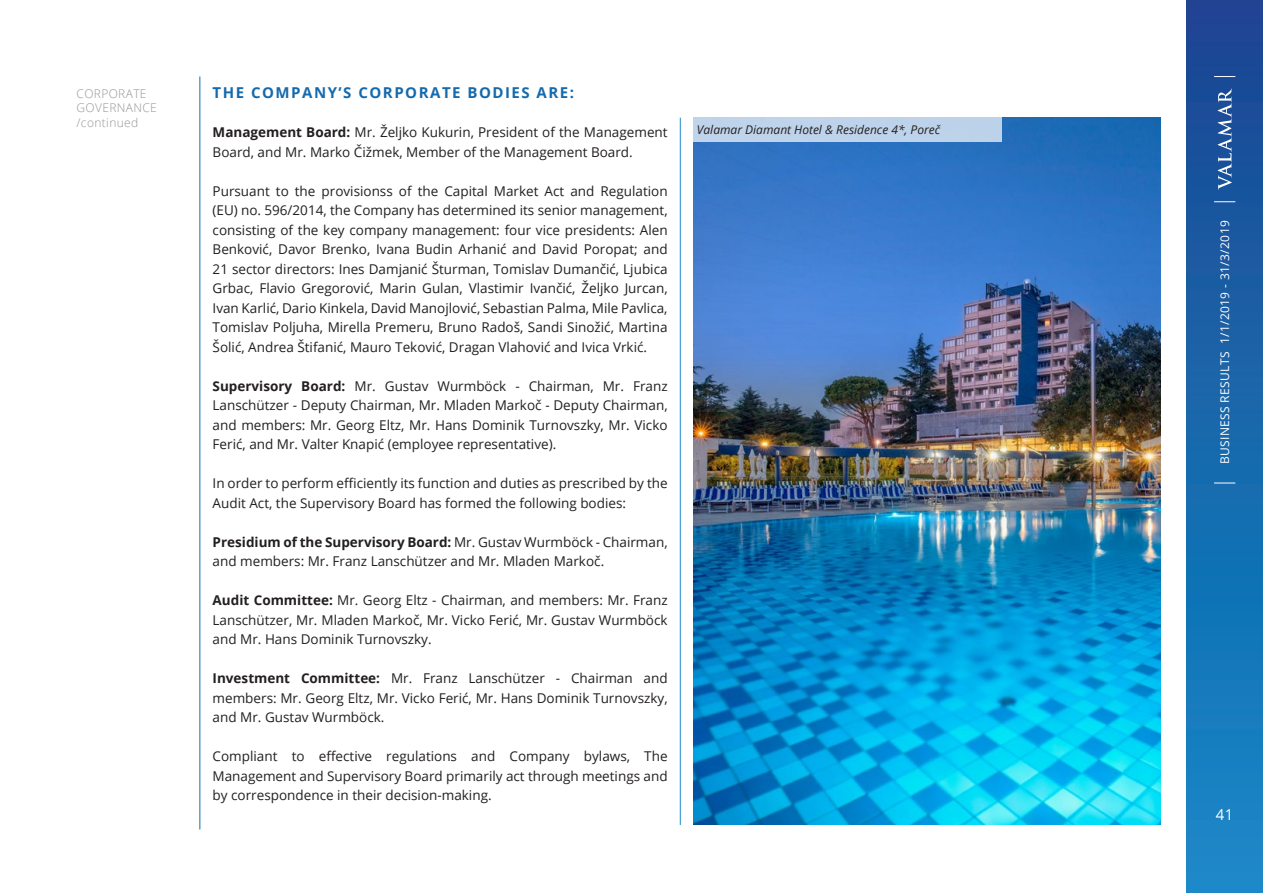
<style>
.page{position:relative;width:1263px;height:893px;background:#fff}
.page>*{position:absolute;margin:0;border:0;box-sizing:border-box;transform-origin:0 0}
.Body_text{font:700 15px "Open Sans";letter-spacing:.1em;color:#156aad}
.t1{font:15px "Open Sans";color:#fff}
.Body_text-2{font:13.5px/19.5px "Open Sans";color:#231f20;text-align:justify}
.opis_slike{font:italic 12px "Open Sans";color:#231f20}
.t2{font:12px "Open Sans";letter-spacing:.03em;color:#fff}
.nastavak{font:300 12px "Open Sans";letter-spacing:.03em;color:#939598}
.s1{font-weight:700}
</style>
<div class="page">
<div style="left:1186px;top:0;width:77px;height:893px;background:linear-gradient(to bottom,#1b4591,#168bc9)"></div>
<svg style="left:1218px;top:88px;width:14px;height:102px"></svg>
<svg style="left:1214px;top:201px;width:21px;height:1px"></svg>
<svg style="left:1214px;top:76px;width:21px;height:1px"></svg>
<svg style="left:1214px;top:483px;width:21px;height:1px"></svg>
<hr style="left:199px;top:77px;width:1px;height:752px;background:#156aad">
<hr style="left:680px;top:118px;width:1px;height:707px;background:#1d8acb">
<img style="left:693px;top:118px;width:468px;height:707px">
<div style="left:693px;top:118px;width:308px;height:24px;background:#bed3eb"></div>
<p class="nastavak" style="left:77px;top:85px;width:72px">CORPORATE</p>
<p class="nastavak" style="left:77px;top:100px;width:82px">GOVERNANCE</p>
<p class="nastavak" style="left:77px;top:114px;width:63px">/continued</p>
<p class="Body_text" style="left:213px;top:82px;width:363px">THE COMPANY’S CORPORATE BODIES ARE:</p>
<p class="Body_text-2" style="left:213px;top:122px;width:456px"><span class="s1">Management Board:</span> Mr. Željko Kukurin, President of the Management<br>Board, and Mr. Marko Čižmek, Member of the Management Board.</p>
<p class="Body_text-2" style="left:213px;top:181px;width:456px">Pursuant to the provisionss of the Capital Market Act and Regulation (EU) no. 596/2014, the Company has determined its senior management, consisting of the key company management: four vice presidents: Alen Benković, Davor Brenko, Ivana Budin Arhanić and David Poropat; and 21 sector directors: Ines Damjanić Šturman, Tomislav Dumančić, Ljubica Grbac, Flavio Gregorović, Marin Gulan, Vlastimir Ivančić, Željko Jurcan, Ivan Karlić, Dario Kinkela, David Manojlović, Sebastian Palma, Mile Pavlica, Tomislav Poljuha, Mirella Premeru, Bruno Radoš, Sandi Sinožić, Martina Šolić, Andrea Štifanić, Mauro Teković, Dragan Vlahović and Ivica Vrkić.</p>
<p class="Body_text-2" style="left:213px;top:376px;width:456px"><span class="s1">Supervisory Board:</span> Mr. Gustav Wurmböck - Chairman, Mr. Franz Lanschützer - Deputy Chairman, Mr. Mladen Markoč - Deputy Chairman, and members: Mr. Georg Eltz, Mr. Hans Dominik Turnovszky, Mr. Vicko Ferić, and Mr. Valter Knapić (employee representative).</p>
<p class="Body_text-2" style="left:213px;top:473px;width:456px">In order to perform efficiently its function and duties as prescribed by the<br>Audit Act, the Supervisory Board has formed the following bodies:</p>
<p class="Body_text-2" style="left:213px;top:532px;width:456px"><span class="s1">Presidium of the Supervisory Board:</span> Mr. Gustav Wurmböck - Chairman, and members: Mr. Franz Lanschützer and Mr. Mladen Markoč.</p>
<p class="Body_text-2" style="left:213px;top:590px;width:456px"><span class="s1">Audit Committee:</span> Mr. Georg Eltz - Chairman, and members: Mr. Franz Lanschützer, Mr. Mladen Markoč, Mr. Vicko Ferić, Mr. Gustav Wurmböck and Mr. Hans Dominik Turnovszky.</p>
<p class="Body_text-2" style="left:213px;top:668px;width:456px"><span class="s1">Investment Committee:</span> Mr. Franz Lanschützer - Chairman and members: Mr. Georg Eltz, Mr. Vicko Ferić, Mr. Hans Dominik Turnovszky, and Mr. Gustav Wurmböck.</p>
<p class="Body_text-2" style="left:213px;top:746px;width:456px">Compliant to effective regulations and Company bylaws, The Management and Supervisory Board primarily act through meetings and by correspondence in their decision-making.</p>
<p class="opis_slike" style="left:697px;top:121px;width:245px">Valamar Diamant Hotel &amp; Residence 4*, Poreč</p>
<p class="t2" style="left:1217px;top:464px;width:245px;rotate:-90deg">BUSINESS RESULTS 1/1/2019 - 31/3/2019</p>
<p class="t1" style="left:1216px;top:804px;width:19px">41</p>
</div>
